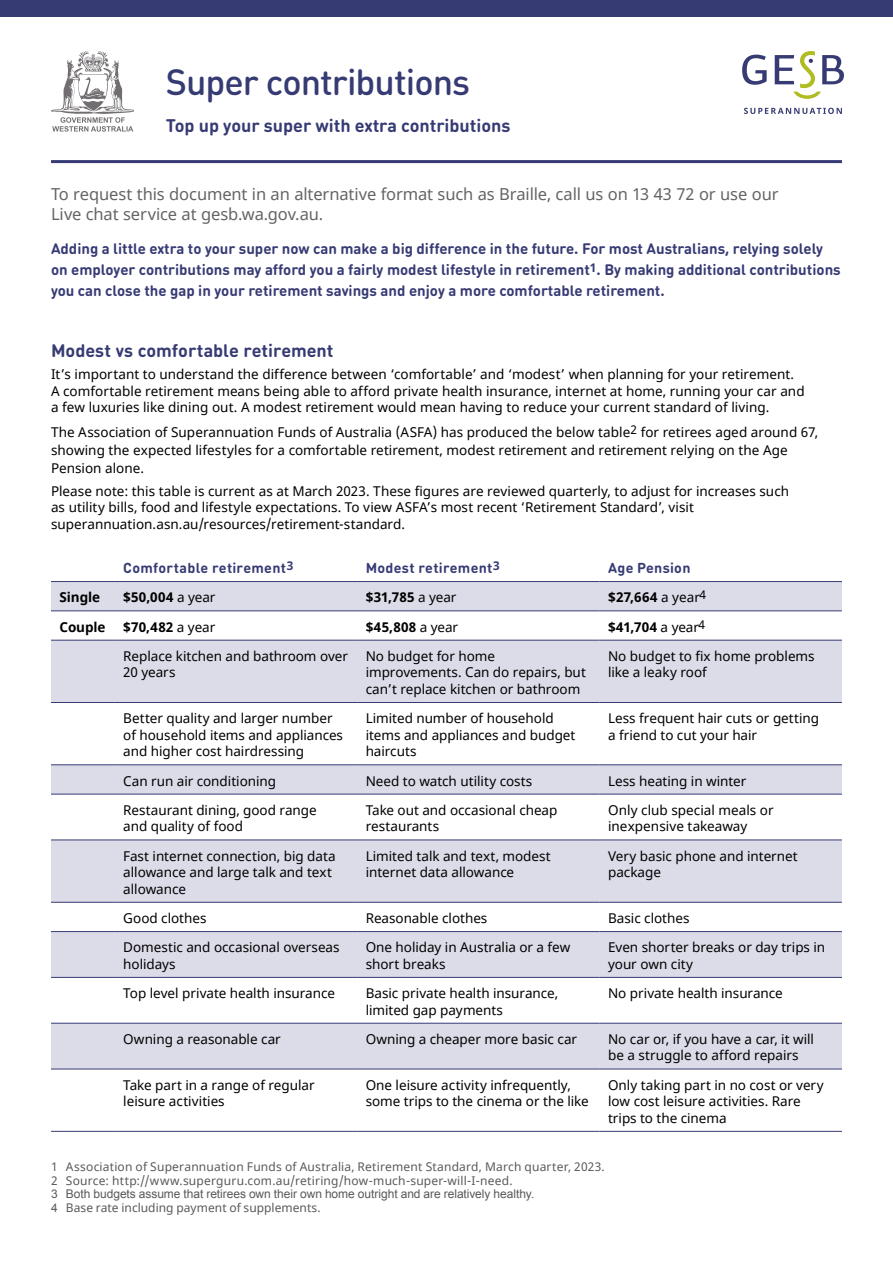
<style>
.page{position:relative;width:893px;height:1263px;background:#fff}
.page>*{position:absolute;margin:0;border:0;box-sizing:border-box;transform-origin:0 0}
.t1{font:500 36px "DIN Round Pro";letter-spacing:-.025em;color:#373b74}
.t2{font:700 18px "DIN Round Pro";color:#373b74}
.t3{font:16.5px/19.5px "Noto Sans";letter-spacing:-.005em;color:#636466}
.t4{font:700 15px/21px "DIN Round Pro";color:#373b74}
.t5{font:700 14.25px "DIN Round Pro";letter-spacing:.02em;color:#373b74}
.t6{font:13.5px/16.5px "Noto Sans";color:#000}
.t7{font:700 13.5px "Noto Sans";letter-spacing:.01em;color:#000}
.t8{font:12px/13.5px "Noto Sans";letter-spacing:.015em;color:#58595b}
.t9{font:12px "Arial";letter-spacing:-.005em;color:#58595b}
.s1{font-weight:400}
.s2{font-family:"Arial"}
</style>
<div class="page">
<div style="left:0;top:0;width:893px;height:17px;background:#373b74"></div>
<hr style="left:51px;top:160px;width:791px;height:3px;background:#373b74">
<svg style="left:51px;top:51px;width:83px;height:81px"></svg>
<svg style="left:742px;top:51px;width:102px;height:63px"></svg>
<svg style="left:51px;top:582px;width:791px;height:487px;fill:#dcdce9"></svg>
<hr style="left:51px;top:839px;width:64px;height:1px;background:#373b74">
<hr style="left:115px;top:839px;width:242px;height:1px;background:#373b74">
<hr style="left:357px;top:839px;width:243px;height:1px;background:#373b74">
<hr style="left:600px;top:839px;width:242px;height:1px;background:#373b74">
<hr style="left:51px;top:902px;width:64px;height:1px;background:#373b74">
<hr style="left:115px;top:902px;width:242px;height:1px;background:#373b74">
<hr style="left:357px;top:902px;width:243px;height:1px;background:#373b74">
<hr style="left:600px;top:902px;width:242px;height:1px;background:#373b74">
<hr style="left:51px;top:931px;width:64px;height:1px;background:#373b74">
<hr style="left:115px;top:931px;width:242px;height:1px;background:#373b74">
<hr style="left:357px;top:931px;width:243px;height:1px;background:#373b74">
<hr style="left:600px;top:931px;width:242px;height:1px;background:#373b74">
<hr style="left:51px;top:977px;width:64px;height:1px;background:#373b74">
<hr style="left:115px;top:977px;width:242px;height:1px;background:#373b74">
<hr style="left:357px;top:977px;width:243px;height:1px;background:#373b74">
<hr style="left:600px;top:977px;width:242px;height:1px;background:#373b74">
<hr style="left:51px;top:1023px;width:64px;height:1px;background:#373b74">
<hr style="left:115px;top:1023px;width:242px;height:1px;background:#373b74">
<hr style="left:357px;top:1023px;width:243px;height:1px;background:#373b74">
<hr style="left:600px;top:1023px;width:242px;height:1px;background:#373b74">
<hr style="left:51px;top:1069px;width:64px;height:1px;background:#373b74">
<hr style="left:115px;top:1069px;width:242px;height:1px;background:#373b74">
<hr style="left:357px;top:1069px;width:243px;height:1px;background:#373b74">
<hr style="left:600px;top:1069px;width:242px;height:1px;background:#373b74">
<hr style="left:51px;top:581px;width:64px;height:1px;background:#373b74">
<hr style="left:115px;top:581px;width:242px;height:1px;background:#373b74">
<hr style="left:357px;top:581px;width:243px;height:1px;background:#373b74">
<hr style="left:600px;top:581px;width:242px;height:1px;background:#373b74">
<hr style="left:51px;top:610px;width:64px;height:1px;background:#373b74">
<hr style="left:115px;top:610px;width:242px;height:1px;background:#373b74">
<hr style="left:357px;top:610px;width:243px;height:1px;background:#373b74">
<hr style="left:600px;top:610px;width:242px;height:1px;background:#373b74">
<hr style="left:51px;top:640px;width:64px;height:1px;background:#373b74">
<hr style="left:115px;top:640px;width:242px;height:1px;background:#373b74">
<hr style="left:357px;top:640px;width:243px;height:1px;background:#373b74">
<hr style="left:600px;top:640px;width:242px;height:1px;background:#373b74">
<hr style="left:51px;top:702px;width:64px;height:1px;background:#373b74">
<hr style="left:115px;top:702px;width:242px;height:1px;background:#373b74">
<hr style="left:357px;top:702px;width:243px;height:1px;background:#373b74">
<hr style="left:600px;top:702px;width:242px;height:1px;background:#373b74">
<hr style="left:51px;top:764px;width:64px;height:1px;background:#373b74">
<hr style="left:115px;top:764px;width:242px;height:1px;background:#373b74">
<hr style="left:357px;top:764px;width:243px;height:1px;background:#373b74">
<hr style="left:600px;top:764px;width:242px;height:1px;background:#373b74">
<hr style="left:51px;top:794px;width:64px;height:1px;background:#373b74">
<hr style="left:115px;top:794px;width:242px;height:1px;background:#373b74">
<hr style="left:357px;top:794px;width:243px;height:1px;background:#373b74">
<hr style="left:600px;top:794px;width:242px;height:1px;background:#373b74">
<hr style="left:51px;top:1131px;width:64px;height:1px;background:#373b74">
<hr style="left:115px;top:1131px;width:242px;height:1px;background:#373b74">
<hr style="left:357px;top:1131px;width:243px;height:1px;background:#373b74">
<hr style="left:600px;top:1131px;width:242px;height:1px;background:#373b74">
<h1 class="t1" style="left:166px;top:57px;width:306px">Super contributions</h1>
<h2 class="t2" style="left:166px;top:113px;width:346px">Top up your super with extra contributions</h2>
<p class="t3" style="left:51px;top:185px;width:729px">To request this document in an alternative format such as Braille, call us on 13 43 72 or use our<br>Live chat service at gesb.wa.gov.au.</p>
<p class="t4" style="left:51px;top:237px;width:791px">Adding a little extra to your super now can make a big difference in the future. For most Australians, relying solely on employer contributions may afford you a fairly modest lifestyle in retirement<sup>1</sup>. By making additional contributions you can close the gap in your retirement savings and enjoy a more comfortable retirement.</p>
<h2 class="t2" style="left:51px;top:337px;width:284px">Modest vs comfortable retirement</h2>
<p class="t6" style="left:51px;top:367px;width:755px">It’s important to understand the difference between ‘comfortable’ and ‘modest’ when planning for your retirement.<br>A comfortable retirement means being able to afford private health insurance, internet at home, running your car and a few luxuries like dining out. A modest retirement would mean having to reduce your current standard of living.</p>
<p class="t6" style="left:51px;top:423px;width:768px;line-height:18px">The Association of Superannuation Funds of Australia (ASFA) has produced the below table<sup>2</sup> for retirees aged around 67, showing the expected lifestyles for a comfortable retirement, modest retirement and retirement relying on the Age<br>Pension alone.</p>
<p class="t6" style="left:51px;top:483px;width:740px">Please note: this table is current as at March 2023. These figures are reviewed quarterly, to adjust for increases such as utility bills, food and lifestyle expectations. To view ASFA’s most recent ‘Retirement Standard’, visit superannuation.asn.au/resources/retirement-standard.</p>
<p class="t5" style="left:123px;top:558px;width:171px">Comfortable retirement<sup>3</sup></p>
<p class="t5" style="left:366px;top:558px;width:135px">Modest retirement<sup>3</sup></p>
<p class="t5" style="left:608px;top:558px;width:84px">Age Pension</p>
<p class="t7" style="left:60px;top:588px;width:42px">Single</p>
<p class="t7" style="left:123px;top:588px;width:94px">$50,004 <span class="s1">a year</span></p>
<p class="t7" style="left:366px;top:588px;width:92px">$31,785 <span class="s1">a year</span></p>
<p class="t7" style="left:608px;top:588px;width:100px">$27,664 <span class="s1">a year</span><sup>4</sup></p>
<p class="t7" style="left:60px;top:617px;width:48px">Couple</p>
<p class="t7" style="left:123px;top:617px;width:93px">$70,482 <span class="s1">a year</span></p>
<p class="t7" style="left:366px;top:617px;width:94px">$45,808 <span class="s1">a year</span></p>
<p class="t7" style="left:608px;top:617px;width:99px">$41,704 <span class="s1">a year</span><sup>4</sup></p>
<p class="t6" style="left:123px;top:648px;width:226px">Replace kitchen and bathroom over<br>20 years</p>
<p class="t6" style="left:366px;top:648px;width:222px">No budget for home improvements. Can do repairs, but can’t replace kitchen or bathroom</p>
<p class="t6" style="left:608px;top:648px;width:208px">No budget to fix home problems like a leaky roof</p>
<p class="t6" style="left:123px;top:711px;width:221px">Better quality and larger number of household items and appliances and higher cost hairdressing</p>
<p class="t6" style="left:366px;top:711px;width:211px">Limited number of household items and appliances and budget haircuts</p>
<p class="t6" style="left:608px;top:711px;width:213px">Less frequent hair cuts or getting a friend to cut your hair</p>
<p class="t6" style="left:123px;top:773px;width:154px">Can run air conditioning</p>
<p class="t6" style="left:366px;top:773px;width:168px">Need to watch utility costs</p>
<p class="t6" style="left:608px;top:773px;width:140px">Less heating in winter</p>
<p class="t6" style="left:123px;top:802px;width:195px">Restaurant dining, good range and quality of food</p>
<p class="t6" style="left:366px;top:802px;width:193px">Take out and occasional cheap restaurants</p>
<p class="t6" style="left:608px;top:802px;width:167px">Only club special meals or inexpensive takeaway</p>
<p class="t6" style="left:123px;top:848px;width:214px">Fast internet connection, big data allowance and large talk and text allowance</p>
<p class="t6" style="left:366px;top:848px;width:187px">Limited talk and text, modest internet data allowance</p>
<p class="t6" style="left:608px;top:848px;width:191px">Very basic phone and internet package</p>
<p class="t6" style="left:123px;top:910px;width:85px">Good clothes</p>
<p class="t6" style="left:366px;top:910px;width:123px">Reasonable clothes</p>
<p class="t6" style="left:608px;top:910px;width:83px">Basic clothes</p>
<p class="t6" style="left:123px;top:940px;width:218px">Domestic and occasional overseas holidays</p>
<p class="t6" style="left:366px;top:940px;width:206px">One holiday in Australia or a few short breaks</p>
<p class="t6" style="left:608px;top:940px;width:219px">Even shorter breaks or day trips in your own city</p>
<p class="t6" style="left:123px;top:985px;width:213px">Top level private health insurance</p>
<p class="t6" style="left:366px;top:985px;width:194px">Basic private health insurance, limited gap payments</p>
<p class="t6" style="left:608px;top:985px;width:176px">No private health insurance</p>
<p class="t6" style="left:123px;top:1031px;width:159px">Owning a reasonable car</p>
<p class="t6" style="left:366px;top:1031px;width:213px">Owning a cheaper more basic car</p>
<p class="t6" style="left:608px;top:1031px;width:207px">No car or, if you have a car, it will be a struggle to afford repairs</p>
<p class="t6" style="left:123px;top:1077px;width:193px">Take part in a range of regular leisure activities</p>
<p class="t6" style="left:366px;top:1077px;width:224px">One leisure activity infrequently, some trips to the cinema or the like</p>
<p class="t6" style="left:608px;top:1077px;width:217px">Only taking part in no cost or very low cost leisure activities. Rare trips to the cinema</p>
<p class="t8" style="left:51px;top:1161px;width:555px">1 Association of Superannuation Funds of Australia, Retirement Standard, March quarter, 2023.<br>2 Source: http://www.superguru.com.au/retiring/how-much-super-will-I-need.</p>
<p class="t9" style="left:51px;top:1186px;width:485px">3 Both budgets assume that retirees own their own home outright and are relatively healthy.</p>
<p class="t8" style="left:51px;top:1201px;width:271px"><span class="s2">4</span> Base rate including payment of supplements.</p>
</div>
